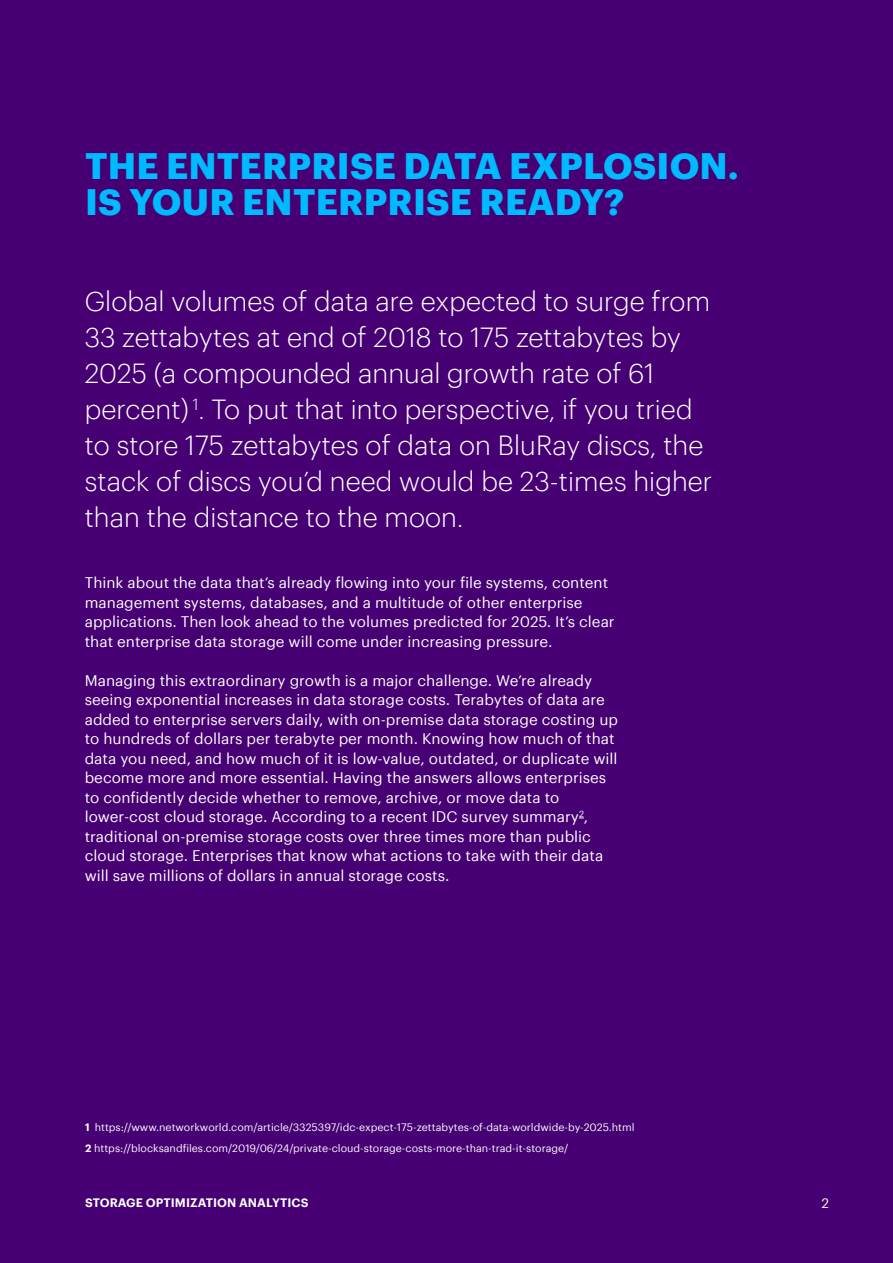
<style>
.page{position:relative;width:893px;height:1263px;background:#460073}
.page>*{position:absolute;margin:0;border:0;box-sizing:border-box;transform-origin:0 0}
.t1{font:700 36px/36px "Graphik";letter-spacing:.005em;color:#00baff}
.t2{font:300 27px/36px "Graphik";color:#fff}
.t3{font:15px/19.5px "Graphik";color:#fff}
.t4{font:13.5px "Graphik";color:#fff}
.t5{font:600 12px "Graphik";letter-spacing:.005em;color:#fff}
.t6{font:10.5px/21px "Graphik";color:#fff}
.s1{font-weight:600}
</style>
<div class="page">
<h1 class="t1" style="left:85px;top:144px;width:655px">THE ENTERPRISE DATA EXPLOSION.<br>IS YOUR ENTERPRISE READY?</h1>
<p class="t2" style="left:85px;top:281px;width:629px">Global volumes of data are expected to surge from 33 zettabytes at end of 2018 to 175 zettabytes by 2025 (a compounded annual growth rate of 61 percent) <sup>1</sup>. To put that into perspective, if you tried to store 175 zettabytes of data on BluRay discs, the stack of discs you’d need would be 23-times higher than the distance to the moon.</p>
<p class="t3" style="left:85px;top:572px;width:532px">Think about the data that’s already flowing into your file systems, content management systems, databases, and a multitude of other enterprise applications. Then look ahead to the volumes predicted for 2025. It’s clear that enterprise data storage will come under increasing pressure.</p>
<p class="t3" style="left:85px;top:669px;width:535px">Managing this extraordinary growth is a major challenge. We’re already seeing exponential increases in data storage costs. Terabytes of data are added to enterprise servers daily, with on-premise data storage costing up to hundreds of dollars per terabyte per month. Knowing how much of that data you need, and how much of it is low-value, outdated, or duplicate will become more and more essential. Having the answers allows enterprises to confidently decide whether to remove, archive, or move data to lower-cost cloud storage. According to a recent IDC survey summary<sup>2</sup>, traditional on-premise storage costs over three times more than public cloud storage. Enterprises that know what actions to take with their data will save millions of dollars in annual storage costs.</p>
<p class="t6" style="left:85px;top:1116px;width:551px"><span class="s1">1</span> https://www.networkworld.com/article/3325397/idc-expect-175-zettabytes-of-data-worldwide-by-2025.html<br><span class="s1">2</span> https://blocksandfiles.com/2019/06/24/private-cloud-storage-costs-more-than-trad-it-storage/</p>
<p class="t5" style="left:85px;top:1194px;width:225px">STORAGE OPTIMIZATION ANALYTICS</p>
<p class="t4" style="left:821px;top:1193px;width:9px">2</p>
</div>
